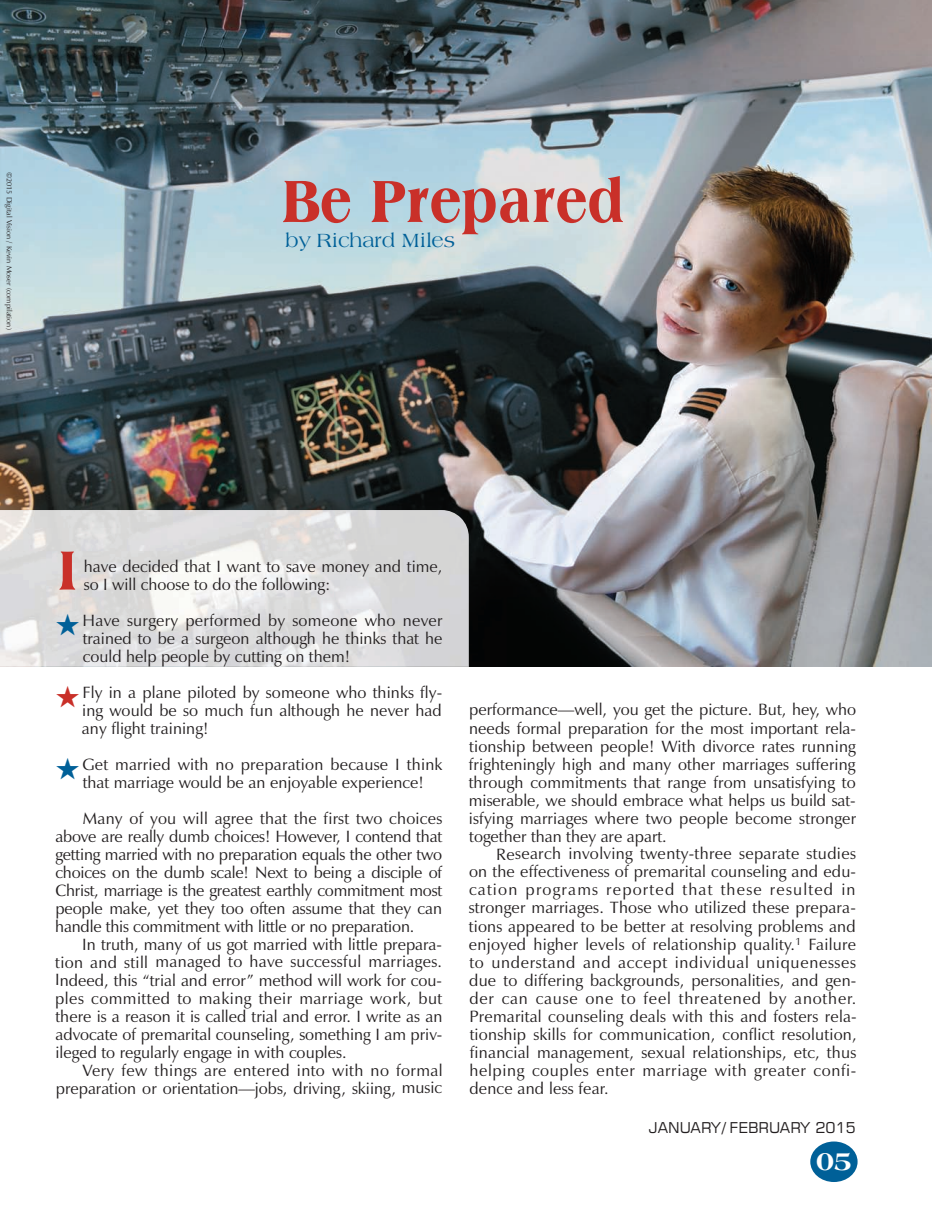
<style>
.page{position:relative;width:932px;height:1215px;background:#fff}
.page>*{position:absolute;margin:0;border:0;box-sizing:border-box;transform-origin:0 0}
.t1{font:800 condensed 63px "Americana BT";letter-spacing:.02em;color:#c93029}
.t2{font:800 condensed 58.35px "Americana BT";color:#c93029}
.t3{font:800 27px "Americana BT";color:#fff}
.t4{font:20.25px "Americana BT";color:#006098}
.t5{font:16.5px/18px "Zapf Humanist 601 BT";color:#231f20;text-align:justify}
.t6{font:15px "Square 721 BT";color:#231f20}
.t7{font:7.5px "Zapf Humanist 601 BT";letter-spacing:.005em;color:#231f20}
.s1{color:#006098}
.s2{color:#c93029}
</style>
<div class="page">
<img style="left:0;top:0;width:931px;height:666px">
<div style="left:810px;top:1142px;width:47px;height:40px;background:#006098;border-radius:50%"></div>
<svg style="left:0;top:666px;width:469px;height:1px"></svg>
<img style="left:0;top:510px;width:469px;height:156px">
<p class="t7" style="left:13px;top:172px;width:160px;rotate:90deg">©2015 Digital Vision / Kevin Moser (compilation)</p>
<h1 class="t1" style="left:282px;top:176px;width:342px">Be Prepared</h1>
<p class="t4" style="left:285px;top:233px;width:171px">by Richard Miles</p>
<h2 class="t2" style="left:59px;top:547px;width:19px">I</h2>
<p class="t5" style="left:84px;top:559px;width:360px">have decided that I want to save money and time, so I will choose to do the following:</p>
<p class="t5" style="left:83px;top:613px;width:361px;text-indent:-27px"><span class="s1">★</span>Have surgery performed by someone who never trained to be a surgeon although he thinks that he could help people by cutting on them!</p>
<p class="t5" style="left:82px;top:685px;width:362px;text-indent:-26px"><span class="s2">★</span>Fly in a plane piloted by someone who thinks fly&shy;ing would be so much fun although he never had any flight training!</p>
<p class="t5" style="left:56px;top:757px;width:388px;text-align:center"><span class="s1">★</span>Get married with no preparation because I think that marriage would be an enjoyable experience!</p>
<p class="t5" style="left:55px;top:811px;width:388px;text-indent:28px">Many of you will agree that the first two choices above are really dumb choices! However, I contend that getting married with no preparation equals the other two choices on the dumb scale! Next to being a disciple of Christ, marriage is the greatest earthly commitment most people make, yet they too often assume that they can handle this commitment with little or no preparation.</p>
<p class="t5" style="left:55px;top:937px;width:388px;text-indent:27px">In truth, many of us got married with little prepara&shy;tion and still managed to have successful marriages.<br>Indeed, this “trial and error” method will work for cou&shy;ples committed to making their marriage work, but there is a reason it is called trial and error. I write as an advocate of premarital counseling, something I am priv&shy;ileged to regularly engage in with couples.</p>
<p class="t5" style="left:56px;top:1063px;width:388px;text-align:right">Very few things are entered into with no formal preparation or orientation—jobs, driving, skiing, music</p>
<p class="t5" style="left:468px;top:703px;width:389px">performance—well, you get the picture. But, hey, who needs formal preparation for the most important rela&shy;tionship between people! With divorce rates running frighteningly high and many other marriages suffering through commitments that range from unsatisfying to miserable, we should embrace what helps us build sat&shy;isfying marriages where two people become stronger together than they are apart.</p>
<p class="t5" style="left:469px;top:847px;width:389px;text-indent:27px">Research involving twenty-three separate studies on the effectiveness of premarital counseling and edu&shy;cation programs reported that these resulted in stronger marriages. Those who utilized these prepara&shy;tions appeared to be better at resolving problems and enjoyed higher levels of relationship quality.<sup>1</sup> Failure to understand and accept individual uniquenesses due to differing backgrounds, personalities, and gen&shy;der can cause one to feel threatened by another.<br>Premarital counseling deals with this and fosters rela&shy;tionship skills for communication, conflict resolution, financial management, sexual relationships, etc, thus helping couples enter marriage with greater confi&shy;dence and less fear.</p>
<p class="t6" style="left:648px;top:1122px;width:208px">JANUARY / FEBRUARY 2015</p>
<h3 class="t3" style="left:816px;top:1150px;width:38px">05</h3>
</div>
